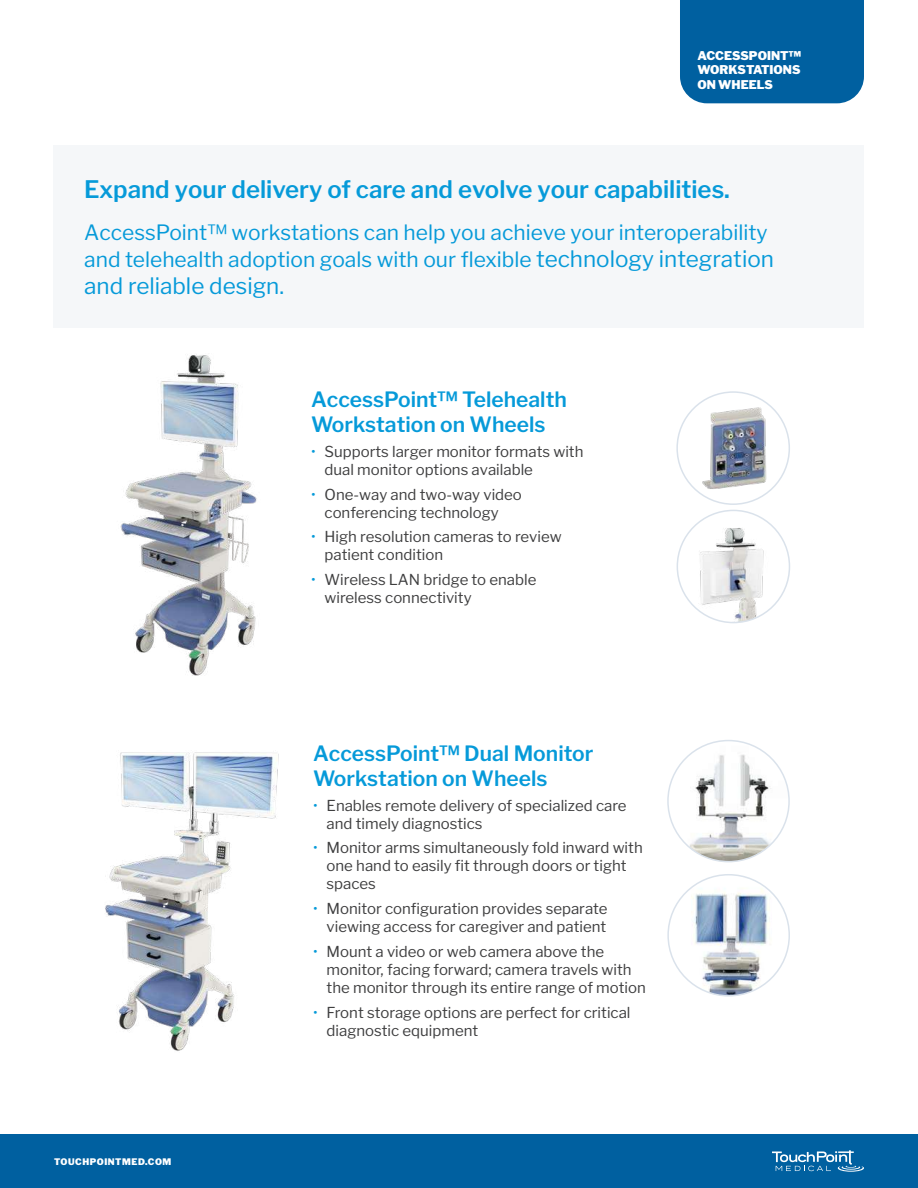
<style>
.page{position:relative;width:918px;height:1188px;background:#fff}
.page>*{position:absolute;margin:0;border:0;box-sizing:border-box;transform-origin:0 0}
.t1{font:600 24px "Libre Franklin";color:#069ad9}
.t2{font:22.5px "Libre Franklin";color:#069ad9}
.t3{font:21px/27px "Libre Franklin";color:#069ad9}
.t4{font:600 21px/25.2px "Libre Franklin";color:#069ad9}
.t5{font:15px/18px "Libre Franklin";color:#3e3e3f}
.t6{font:900 12px/14.4px "Libre Franklin";color:#fff;text-align:justify}
.t7{font:900 9px "Libre Franklin";letter-spacing:.06em;color:#fff}
.s1{font-size:22.5px}
.s2{color:#069ad9}
</style>
<div class="page">
<div style="left:0;top:1134px;width:918px;height:54px;background:#0060a0"></div>
<svg style="left:772px;top:1150px;width:92px;height:22px"></svg>
<div style="left:54px;top:146px;width:810px;height:182px;background:#f5f7f9"></div>
<div style="left:680px;top:0;width:184px;height:103px;background:#0060a0"></div>
<img style="left:120px;top:354px;width:137px;height:321px">
<img style="left:105px;top:752px;width:174px;height:299px">
<img style="left:668px;top:741px;width:121px;height:121px;border-radius:61px">
<div style="left:667px;top:740px;width:123px;height:122px;border:2px solid #dae2eb;border-radius:50%"></div>
<img style="left:692px;top:407px;width:82px;height:82px">
<div style="left:676px;top:391px;width:114px;height:114px;border:2px solid #dae2eb;border-radius:50%"></div>
<img style="left:670px;top:877px;width:119px;height:117px">
<div style="left:667px;top:874px;width:123px;height:123px;border:2px solid #dae2eb;border-radius:50%"></div>
<img style="left:677px;top:528px;width:112px;height:95px">
<div style="left:677px;top:510px;width:113px;height:113px;border:2px solid #dae2eb;border-radius:50%"></div>
<p class="t6" style="left:697px;top:48px;width:105px">ACCESSPOINT™ WORKSTATIONS ON WHEELS</p>
<h1 class="t1" style="left:84px;top:175px;width:647px">Expand your delivery of care and evolve your capabilities.</h1>
<h3 class="t3" style="left:84px;top:219px;width:691px">AccessPoint™ workstations can help you achieve your interoperability and telehealth adoption goals with our flexible <span class="s1">technology integration</span></h3>
<h2 class="t2" style="left:84px;top:272px;width:201px">and reliable design.</h2>
<h3 class="t4" style="left:311px;top:387px;width:257px">AccessPoint™ Telehealth<br>Workstation on Wheels</h3>
<p class="t5" style="left:325px;top:443px;width:260px;text-indent:-14px"><span class="s2">•</span> Supports larger monitor formats with dual monitor options available</p>
<p class="t5" style="left:325px;top:485px;width:199px;text-indent:-14px"><span class="s2">•</span> One-way and two-way video conferencing technology</p>
<p class="t5" style="left:325px;top:528px;width:239px;text-indent:-14px"><span class="s2">•</span> High resolution cameras to review patient condition</p>
<p class="t5" style="left:325px;top:571px;width:213px;text-indent:-14px"><span class="s2">•</span> Wireless LAN bridge to enable wireless connectivity</p>
<p class="t7" style="left:54px;top:1157px;width:119px">TOUCHPOINTMED.COM</p>
<h3 class="t4" style="left:313px;top:740px;width:282px">AccessPoint™ Dual Monitor<br>Workstation on Wheels</h3>
<p class="t5" style="left:327px;top:796px;width:302px;text-indent:-14px"><span class="s2">•</span> Enables remote delivery of specialized care and timely diagnostics</p>
<p class="t5" style="left:327px;top:839px;width:318px;text-indent:-14px"><span class="s2">•</span> Monitor arms simultaneously fold inward with one hand to easily fit through doors or tight spaces</p>
<p class="t5" style="left:313px;top:900px;width:296px;text-align:right"><span class="s2">•</span> Monitor configuration provides separate viewing access for caregiver and patient</p>
<p class="t5" style="left:327px;top:942px;width:321px;text-indent:-14px"><span class="s2">•</span> Mount a video or web camera above the monitor, facing forward; camera travels with the monitor through its entire range of motion</p>
<p class="t5" style="left:327px;top:1003px;width:305px;text-indent:-14px"><span class="s2">•</span> Front storage options are perfect for critical diagnostic equipment</p>
</div>
